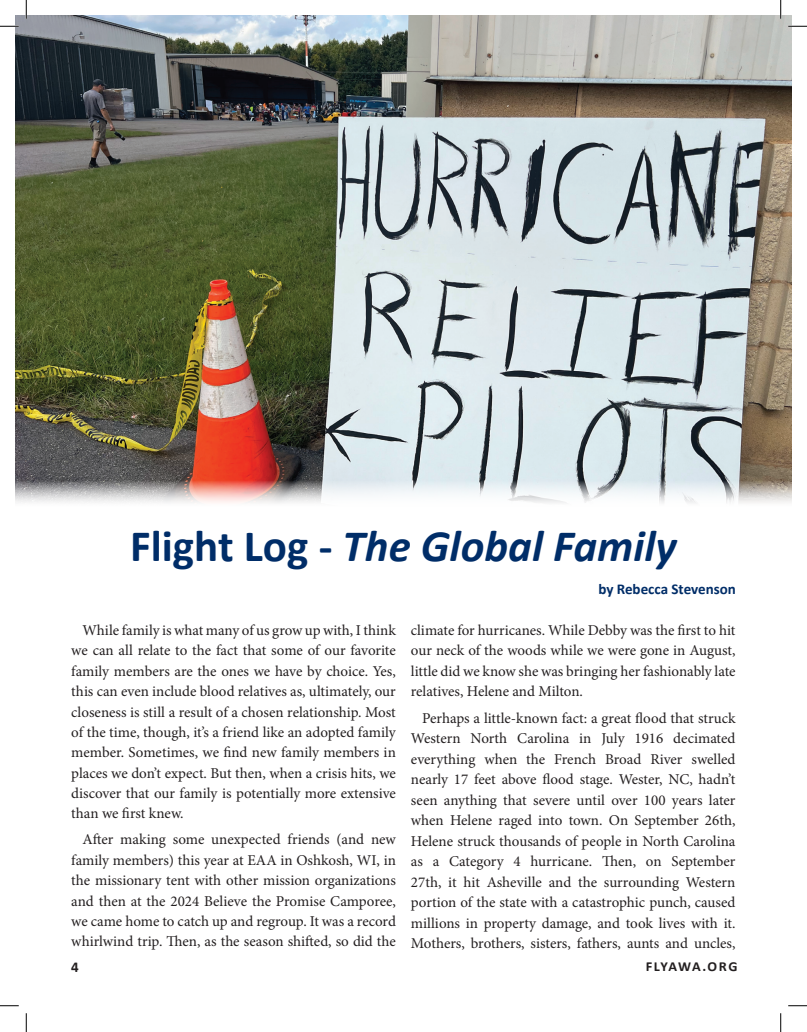
<style>
.page{position:relative;width:807px;height:1032px;background:#fff}
.page>*{position:absolute;margin:0;border:0;box-sizing:border-box;transform-origin:0 0}
.t1{font:italic 700 45px "Calibri";color:#002d68}
.t2{font:15px/20.4px "Minion Pro";letter-spacing:-.005em;color:#231f20;text-align:justify}
.t3{font:700 15px "Calibri";letter-spacing:-.005em;color:#002d68}
.t4{font:700 15px "Calibri";color:#231f20}
.t5{font:700 13.75px "Calibri";letter-spacing:.08em;color:#231f20;scale:1.04 1}
.s1{font-style:normal}
</style>
<div class="page">
<img style="left:15px;top:15px;width:776px;height:488px">
<svg style="left:0;top:25px;width:19px;height:2px"></svg>
<svg style="left:788px;top:25px;width:18px;height:2px"></svg>
<svg style="left:0;top:1005px;width:19px;height:1px"></svg>
<svg style="left:788px;top:1005px;width:18px;height:1px"></svg>
<svg style="left:25px;top:0;width:2px;height:19px"></svg>
<svg style="left:25px;top:1013px;width:2px;height:18px"></svg>
<svg style="left:779px;top:0;width:2px;height:19px"></svg>
<svg style="left:780px;top:1013px;width:1px;height:18px"></svg>
<h1 class="t1" style="left:130px;top:514px;width:548px"><span class="s1">Flight Log -</span> The Global Family</h1>
<p class="t3" style="left:598px;top:578px;width:139px">by Rebecca Stevenson</p>
<p class="t2" style="left:71px;top:620px;width:326px;text-indent:11px">While family is what many of us grow up with, I think we can all relate to the fact that some of our favorite family members are the ones we have by choice. Yes, this can even include blood relatives as, ultimately, our closeness is still a result of a chosen relationship. Most of the time, though, it’s a friend like an adopted family member. Sometimes, we find new family members in places we don’t expect. But then, when a crisis hits, we discover that our family is potentially more extensive than we first knew.</p>
<p class="t2" style="left:71px;top:829px;width:326px;text-indent:11px">After making some unexpected friends (and new family members) this year at EAA in Oshkosh, WI, in the missionary tent with other mission organizations and then at the 2024 Believe the Promise Camporee, we came home to catch up and regroup. It was a record whirlwind trip. Then, as the season shifted, so did the</p>
<p class="t2" style="left:411px;top:619px;width:326px">climate for hurricanes. While Debby was the first to hit our neck of the woods while we were gone in August, little did we know she was bringing her fashionably late relatives, Helene and Milton.</p>
<p class="t2" style="left:411px;top:707px;width:326px;text-indent:11px">Perhaps a little-known fact: a great flood that struck Western North Carolina in July 1916 decimated everything when the French Broad River swelled nearly 17 feet above flood stage. Wester, NC, hadn’t seen anything that severe until over 100 years later when Helene raged into town. On September 26th, Helene struck thousands of people in North Carolina as a Category 4 hurricane. Then, on September 27th, it hit Asheville and the surrounding Western portion of the state with a catastrophic punch, caused millions in property damage, and took lives with it.<br>Mothers, brothers, sisters, fathers, aunts and uncles,</p>
<p class="t4" style="left:71px;top:956px;width:9px">4</p>
<p class="t5" style="left:645px;top:956px;width:90px">FLYAWA.ORG</p>
</div>
